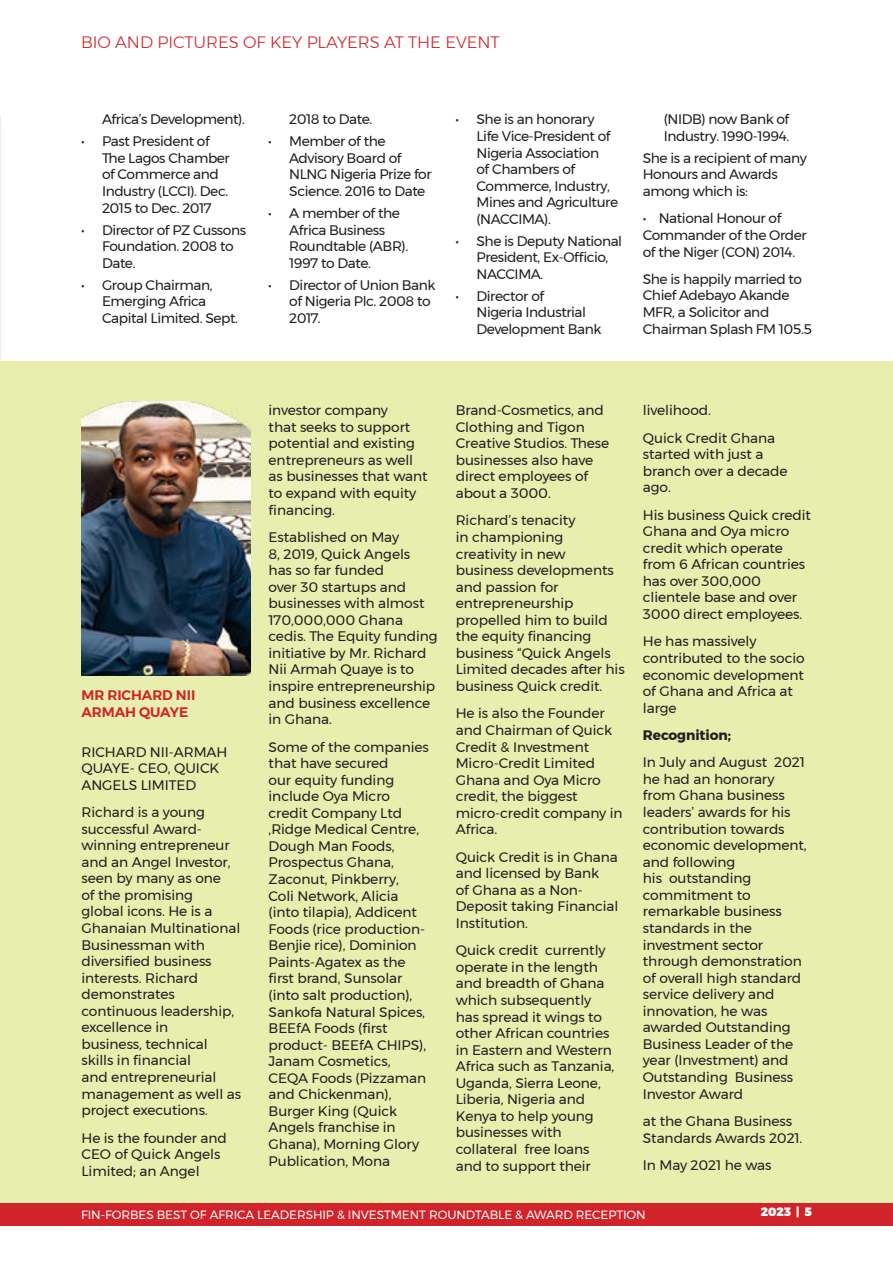
<style>
.page{position:relative;width:893px;height:1263px;background:#fff}
.page>*{position:absolute;margin:0;border:0;box-sizing:border-box;transform-origin:0 0}
.t1{font:300 16.5px "Montserrat";letter-spacing:-.005em;color:#d1232a}
.t2{font:13.8px/16.5px "Montserrat";letter-spacing:-.005em;color:#231f20}
.t3{font:13.8px/16.5px "Montserrat";letter-spacing:-.03em;color:#231f20}
.t4{font:600 13.8px/16.5px "Montserrat";letter-spacing:-.005em;color:#d1232a}
.t5{font:700 13.8px "Montserrat";letter-spacing:-.005em;color:#231f20}
.t6{font:12px "Montserrat";letter-spacing:-.005em;color:#fff}
.t7{font:900 12px "Montserrat";color:#fff}
</style>
<div class="page">
<div style="left:0;top:1202px;width:893px;height:23px;background:#d1232a"></div>
<div style="left:1px;top:361px;width:892px;height:841px;background:#e7eeae"></div>
<img style="left:81px;top:402px;width:169px;height:273px">
<p class="t1" style="left:81px;top:32px;width:420px">BIO AND PICTURES OF KEY PLAYERS AT THE EVENT</p>
<p class="t3" style="left:102px;top:112px;width:144px">Africa’s Development).</p>
<p class="t3" style="left:102px;top:134px;width:129px;text-indent:-21px">• Past President of<br>The Lagos Chamber of Commerce and<br>Industry (LCCI). Dec.<br>2015 to Dec. 2017</p>
<p class="t3" style="left:102px;top:222px;width:146px;text-indent:-21px">• Director of PZ Cussons<br>Foundation. 2008 to<br>Date.</p>
<p class="t3" style="left:102px;top:277px;width:138px;text-indent:-21px">• Group Chairman,<br>Emerging Africa<br>Capital Limited. Sept.</p>
<p class="t3" style="left:289px;top:112px;width:85px">2018 to Date.</p>
<p class="t3" style="left:289px;top:134px;width:144px;text-indent:-21px">• Member of the<br>Advisory Board of<br>NLNG Nigeria Prize for<br>Science. 2016 to Date</p>
<p class="t3" style="left:289px;top:205px;width:120px;text-indent:-21px">• A member of the<br>Africa Business<br>Roundtable (ABR).<br>1997 to Date.</p>
<p class="t3" style="left:289px;top:277px;width:148px;text-indent:-21px">• Director of Union Bank of Nigeria Plc. 2008 to<br>2017.</p>
<p class="t3" style="left:476px;top:112px;width:143px;text-indent:-21px">• She is an honorary<br>Life Vice-President of<br>Nigeria Association<br>of Chambers of<br>Commerce, Industry,<br>Mines and Agriculture (NACCIMA).</p>
<p class="t3" style="left:476px;top:233px;width:147px;text-indent:-21px">• She is Deputy National<br>President, Ex-Officio,<br>NACCIMA.</p>
<p class="t3" style="left:476px;top:288px;width:126px;text-indent:-21px">• Director of<br>Nigeria Industrial<br>Development Bank</p>
<p class="t3" style="left:664px;top:112px;width:127px">(NIDB) now Bank of<br>Industry. 1990-1994.</p>
<p class="t3" style="left:643px;top:150px;width:166px">She is a recipient of many<br>Honours and Awards among which is:</p>
<p class="t3" style="left:643px;top:211px;width:166px">• National Honour of<br>Commander of the Order of the Niger (CON) 2014.</p>
<p class="t3" style="left:643px;top:271px;width:171px">She is happily married to<br>Chief Adebayo Akande<br>MFR, a Solicitor and<br>Chairman Splash FM 105.5</p>
<p class="t4" style="left:81px;top:688px;width:115px">MR RICHARD NII<br>ARMAH QUAYE</p>
<p class="t2" style="left:81px;top:744px;width:148px">RICHARD NII-ARMAH<br>QUAYE- CEO, QUICK<br>ANGELS LIMITED</p>
<p class="t2" style="left:81px;top:804px;width:161px">Richard is a young successful Award&shy;winning entrepreneur and an Angel Investor, seen by many as one<br>of the promising<br>global icons. He is a<br>Ghanaian Multinational<br>Businessman with diversified business interests. Richard demonstrates continuous leadership, excellence in<br>business, technical skills in financial<br>and entrepreneurial management as well as project executions.</p>
<p class="t2" style="left:81px;top:1130px;width:147px">He is the founder and<br>CEO of Quick Angels<br>Limited; an Angel</p>
<p class="t2" style="left:269px;top:403px;width:161px">investor company<br>that seeks to support potential and existing entrepreneurs as well as businesses that want to expand with equity financing.</p>
<p class="t2" style="left:269px;top:529px;width:171px">Established on May<br>8, 2019, Quick Angels<br>has so far funded<br>over 30 startups and businesses with almost<br>170,000,000 Ghana cedis. The Equity funding initiative by Mr. Richard<br>Nii Armah Quaye is to inspire entrepreneurship and business excellence in Ghana.</p>
<p class="t2" style="left:269px;top:739px;width:162px">Some of the companies that have secured<br>our equity funding include Oya Micro credit Company Ltd ,Ridge Medical Centre,<br>Dough Man Foods,<br>Prospectus Ghana,<br>Zaconut, Pinkberry,<br>Coli Network, Alicia (into tilapia), Addicent<br>Foods (rice production-<br>Benjie rice), Dominion<br>Paints-Agatex as the first brand, Sunsolar (into salt production),<br>Sankofa Natural Spices,<br>BEEfA Foods (first product- BEEfA CHIPS),<br>Janam Cosmetics,<br>CEQA Foods (Pizzaman and Chickenman),<br>Burger King (Quick<br>Angels franchise in<br>Ghana), Morning Glory<br>Publication, Mona</p>
<p class="t2" style="left:456px;top:403px;width:155px">Brand-Cosmetics, and<br>Clothing and Tigon<br>Creative Studios. These businesses also have direct employees of about a 3000.</p>
<p class="t2" style="left:456px;top:513px;width:170px">Richard’s tenacity<br>in championing creativity in new business developments and passion for entrepreneurship propelled him to build the equity financing business “Quick Angels<br>Limited decades after his business Quick credit.</p>
<p class="t2" style="left:456px;top:706px;width:168px">He is also the Founder and Chairman of Quick<br>Credit &amp; Investment<br>Micro-Credit Limited<br>Ghana and Oya Micro credit, the biggest micro-credit company in<br>Africa.</p>
<p class="t2" style="left:456px;top:849px;width:164px">Quick Credit is in Ghana and licensed by Bank<br>of Ghana as a Non-<br>Deposit taking Financial<br>Institution.</p>
<p class="t2" style="left:456px;top:943px;width:160px">Quick credit currently operate in the length and breadth of Ghana which subsequently has spread it wings to other African countries in Eastern and Western<br>Africa such as Tanzania,<br>Uganda, Sierra Leone,<br>Liberia, Nigeria and<br>Kenya to help young businesses with collateral free loans and to support their</p>
<p class="t2" style="left:643px;top:397px;width:134px;line-height:27.3px">livelihood.<br>Quick Credit Ghana</p>
<p class="t2" style="left:643px;top:447px;width:146px">started with just a branch over a decade ago.</p>
<p class="t2" style="left:643px;top:507px;width:170px">His business Quick credit<br>Ghana and Oya micro credit which operate from 6 African countries has over 300,000 clientele base and over<br>3000 direct employees.</p>
<p class="t2" style="left:643px;top:634px;width:163px">He has massively contributed to the socio economic development of Ghana and Africa at large</p>
<p class="t5" style="left:643px;top:729px;width:90px">Recognition;</p>
<p class="t2" style="left:643px;top:755px;width:165px">In July and August 2021 he had an honorary from Ghana business leaders’ awards for his contribution towards economic development, and following<br>his outstanding commitment to remarkable business standards in the investment sector through demonstration of overall high standard service delivery and innovation, he was awarded Outstanding<br>Business Leader of the year (Investment) and<br>Outstanding Business<br>Investor Award</p>
<p class="t2" style="left:643px;top:1113px;width:161px">at the Ghana Business<br>Standards Awards 2021.</p>
<p class="t2" style="left:643px;top:1157px;width:130px">In May 2021 he was</p>
<p class="t6" style="left:81px;top:1207px;width:566px">FIN-FORBES BEST OF AFRICA LEADERSHIP &amp; INVESTMENT ROUNDTABLE &amp; AWARD RECEPTION</p>
<p class="t7" style="left:761px;top:1206px;width:53px">2023 | 5</p>
</div>
